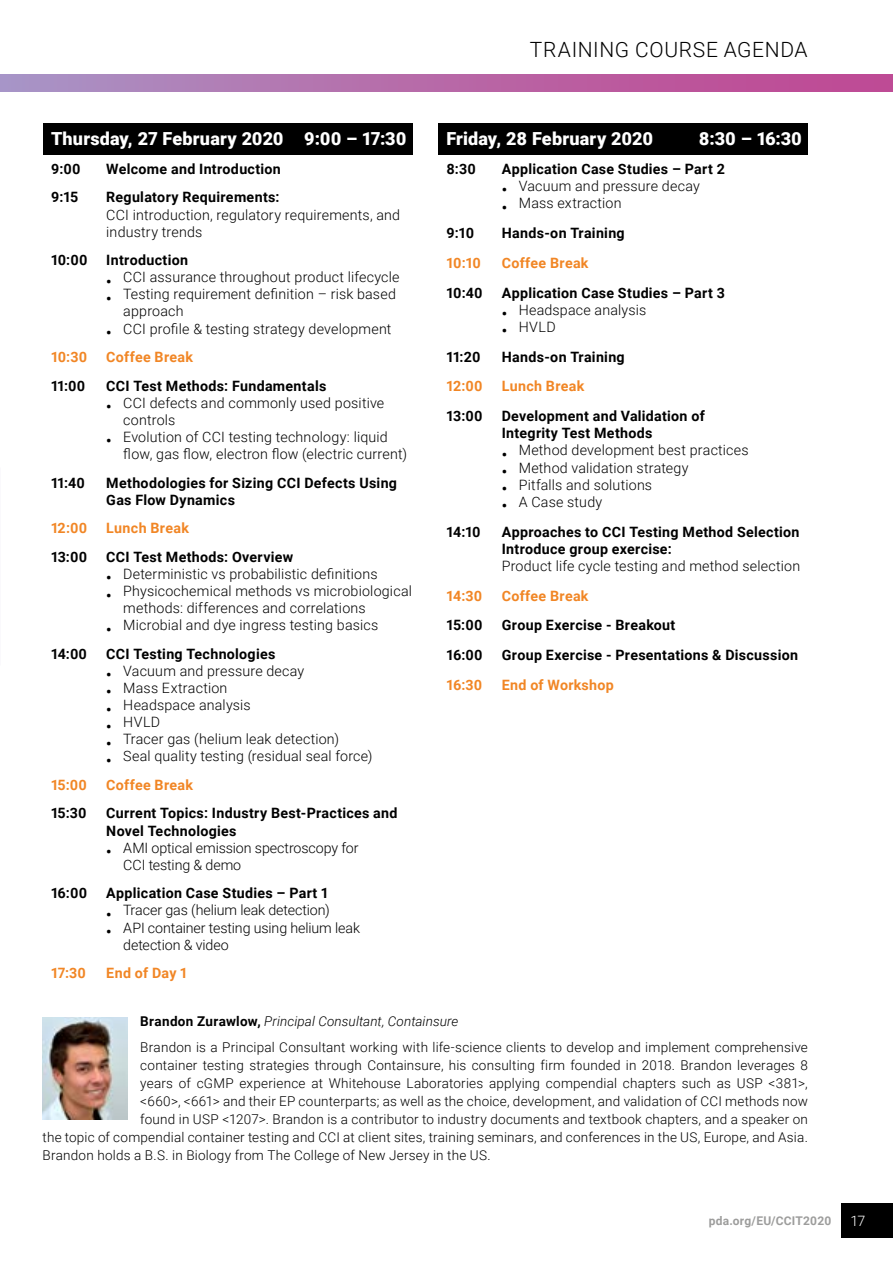
<style>
.page{position:relative;width:893px;height:1263px;background:#fff}
.page>*{position:absolute;margin:0;border:0;box-sizing:border-box;transform-origin:0 0}
.t1{font:300 21px "Roboto";letter-spacing:.03em;color:#000}
.t2{font:900 18px "Roboto";letter-spacing:.005em;color:#fff}
.t3{font:300 14.25px/17.1px "Roboto";letter-spacing:.01em;color:#000}
.t4{font:700 14.25px/17.1px "Roboto";letter-spacing:.02em;color:#000}
.t5{font:700 14.25px "Roboto";letter-spacing:.02em;color:#f18625}
.t6{font:300 14.25px "Roboto";color:#fff}
.t7{font:300 13.5px/26.5px "Roboto";letter-spacing:.015em;color:#000}
.t8{font:700 12px "Roboto";letter-spacing:.02em;color:#9d9d9c}
.s1{font-weight:700;font-size:15px}
.s2{font-weight:700}
.s3{font-style:italic}
</style>
<div class="page">
<div style="left:0;top:74px;width:893px;height:17px;background:linear-gradient(to right,#aa92c3,#c1448f)"></div>
<svg style="left:0;top:74px;width:1px;height:17px"></svg>
<img style="left:43px;top:1017px;width:85px;height:102px">
<hr style="left:0;top:467px;width:1px;height:199px;background:#d1cbe6">
<div style="left:43px;top:123px;width:369px;height:32px;background:#000"></div>
<div style="left:438px;top:123px;width:370px;height:32px;background:#000"></div>
<div style="left:842px;top:1203px;width:51px;height:34px;background:#000"></div>
<p class="t2" style="left:51px;top:126px;width:357px">Thursday, 27 February 2020 9:00 – 17:30</p>
<p class="t4" style="left:51px;top:160px;width:31px">9:00</p>
<p class="t4" style="left:106px;top:160px;width:176px">Welcome and Introduction</p>
<p class="t4" style="left:51px;top:188px;width:29px">9:15</p>
<p class="t4" style="left:106px;top:188px;width:175px">Regulatory Requirements:</p>
<p class="t3" style="left:106px;top:205px;width:295px">CCI introduction, regulatory requirements, and industry trends</p>
<p class="t4" style="left:51px;top:251px;width:38px">10:00</p>
<p class="t4" style="left:106px;top:251px;width:83px">Introduction</p>
<p class="t3" style="left:106px;top:268px;width:295px"><span class="s1">•</span> CCI assurance throughout product lifecycle</p>
<p class="t3" style="left:123px;top:285px;width:274px;text-indent:-17px"><span class="s1">•</span> Testing requirement definition – risk based approach</p>
<p class="t3" style="left:106px;top:319px;width:287px"><span class="s1">•</span> CCI profile &amp; testing strategy development</p>
<p class="t5" style="left:51px;top:347px;width:38px">10:30</p>
<p class="t5" style="left:106px;top:347px;width:88px">Coffee Break</p>
<p class="t4" style="left:51px;top:376px;width:36px">11:00</p>
<p class="t4" style="left:106px;top:376px;width:222px">CCI Test Methods: Fundamentals</p>
<p class="t3" style="left:123px;top:394px;width:262px;text-indent:-17px"><span class="s1">•</span> CCI defects and commonly used positive controls</p>
<p class="t3" style="left:123px;top:428px;width:285px;text-indent:-17px"><span class="s1">•</span> Evolution of CCI testing technology: liquid flow, gas flow, electron flow (electric current)</p>
<p class="t4" style="left:51px;top:473px;width:36px">11:40</p>
<p class="t4" style="left:106px;top:473px;width:292px">Methodologies for Sizing CCI Defects Using<br>Gas Flow Dynamics</p>
<p class="t5" style="left:51px;top:518px;width:38px">12:00</p>
<p class="t5" style="left:106px;top:518px;width:84px">Lunch Break</p>
<p class="t4" style="left:51px;top:548px;width:38px">13:00</p>
<p class="t4" style="left:106px;top:548px;width:188px">CCI Test Methods: Overview</p>
<p class="t3" style="left:106px;top:565px;width:273px"><span class="s1">•</span> Deterministic vs probabilistic definitions</p>
<p class="t3" style="left:123px;top:582px;width:290px;text-indent:-17px"><span class="s1">•</span> Physicochemical methods vs microbiological methods: differences and correlations</p>
<p class="t3" style="left:106px;top:616px;width:274px"><span class="s1">•</span> Microbial and dye ingress testing basics</p>
<p class="t4" style="left:51px;top:645px;width:38px">14:00</p>
<p class="t4" style="left:106px;top:645px;width:171px">CCI Testing Technologies</p>
<p class="t3" style="left:106px;top:662px;width:200px"><span class="s1">•</span> Vacuum and pressure decay</p>
<p class="t3" style="left:106px;top:679px;width:123px"><span class="s1">•</span> Mass Extraction</p>
<p class="t3" style="left:106px;top:696px;width:146px"><span class="s1">•</span> Headspace analysis</p>
<p class="t3" style="left:106px;top:713px;width:55px"><span class="s1">•</span> HVLD</p>
<p class="t3" style="left:106px;top:730px;width:234px"><span class="s1">•</span> Tracer gas (helium leak detection)</p>
<p class="t3" style="left:106px;top:747px;width:268px"><span class="s1">•</span> Seal quality testing (residual seal force)</p>
<p class="t5" style="left:51px;top:775px;width:37px">15:00</p>
<p class="t5" style="left:106px;top:775px;width:88px">Coffee Break</p>
<p class="t4" style="left:51px;top:804px;width:37px">15:30</p>
<p class="t4" style="left:106px;top:804px;width:293px">Current Topics: Industry Best-Practices and<br>Novel Technologies</p>
<p class="t3" style="left:123px;top:838px;width:237px;text-indent:-17px"><span class="s1">•</span> AMI optical emission spectroscopy for<br>CCI testing &amp; demo</p>
<p class="t4" style="left:51px;top:884px;width:38px">16:00</p>
<p class="t4" style="left:106px;top:884px;width:223px">Application Case Studies – Part 1</p>
<p class="t3" style="left:106px;top:901px;width:225px"><span class="s1">•</span> Tracer gas (helium leak detection)</p>
<p class="t3" style="left:123px;top:918px;width:238px;text-indent:-17px"><span class="s1">•</span> API container testing using helium leak detection &amp; video</p>
<p class="t5" style="left:51px;top:963px;width:37px">17:30</p>
<p class="t5" style="left:106px;top:963px;width:82px">End of Day 1</p>
<h1 class="t1" style="left:530px;top:35px;width:279px">TRAINING COURSE AGENDA</h1>
<p class="t2" style="left:446px;top:126px;width:208px">Friday, 28 February 2020</p>
<p class="t2" style="left:699px;top:126px;width:104px">8:30 – 16:30</p>
<p class="t4" style="left:446px;top:160px;width:31px">8:30</p>
<p class="t4" style="left:502px;top:160px;width:225px">Application Case Studies – Part 2</p>
<p class="t3" style="left:502px;top:177px;width:200px"><span class="s1">•</span> Vacuum and pressure decay</p>
<p class="t3" style="left:502px;top:194px;width:121px"><span class="s1">•</span> Mass extraction</p>
<p class="t4" style="left:446px;top:224px;width:29px">9:10</p>
<p class="t4" style="left:502px;top:224px;width:124px">Hands-on Training</p>
<p class="t5" style="left:446px;top:253px;width:36px">10:10</p>
<p class="t5" style="left:502px;top:253px;width:88px">Coffee Break</p>
<p class="t4" style="left:446px;top:283px;width:38px">10:40</p>
<p class="t4" style="left:502px;top:283px;width:225px">Application Case Studies – Part 3</p>
<p class="t3" style="left:502px;top:300px;width:146px"><span class="s1">•</span> Headspace analysis</p>
<p class="t3" style="left:502px;top:318px;width:55px"><span class="s1">•</span> HVLD</p>
<p class="t4" style="left:446px;top:347px;width:36px">11:20</p>
<p class="t4" style="left:502px;top:347px;width:124px">Hands-on Training</p>
<p class="t5" style="left:446px;top:376px;width:38px">12:00</p>
<p class="t5" style="left:502px;top:376px;width:84px">Lunch Break</p>
<p class="t4" style="left:446px;top:407px;width:38px">13:00</p>
<p class="t4" style="left:502px;top:407px;width:205px">Development and Validation of<br>Integrity Test Methods</p>
<p class="t3" style="left:502px;top:441px;width:248px"><span class="s1">•</span> Method development best practices</p>
<p class="t3" style="left:502px;top:458px;width:188px"><span class="s1">•</span> Method validation strategy</p>
<p class="t3" style="left:502px;top:475px;width:152px"><span class="s1">•</span> Pitfalls and solutions</p>
<p class="t3" style="left:502px;top:493px;width:102px"><span class="s1">•</span> A Case study</p>
<p class="t4" style="left:446px;top:522px;width:36px">14:10</p>
<p class="t4" style="left:502px;top:522px;width:299px">Approaches to CCI Testing Method Selection<br>Introduce group exercise:</p>
<p class="t3" style="left:502px;top:557px;width:300px">Product life cycle testing and method selection</p>
<p class="t5" style="left:446px;top:585px;width:37px">14:30</p>
<p class="t5" style="left:502px;top:585px;width:88px">Coffee Break</p>
<p class="t4" style="left:446px;top:616px;width:37px">15:00</p>
<p class="t4" style="left:502px;top:616px;width:175px">Group Exercise - Breakout</p>
<p class="t4" style="left:446px;top:646px;width:38px">16:00</p>
<p class="t4" style="left:502px;top:646px;width:298px">Group Exercise - Presentations &amp; Discussion</p>
<p class="t5" style="left:446px;top:675px;width:37px">16:30</p>
<p class="t5" style="left:502px;top:675px;width:114px">End of Workshop</p>
<p class="t7" style="left:140px;top:1007px;width:669px"><span class="s2">Brandon Zurawlow,</span> <span class="s3">Principal Consultant, Containsure<br></span>Brandon is a Principal Consultant working with life-science clients to develop and implement comprehensive</p>
<p class="t7" style="left:140px;top:1052px;width:669px">container testing strategies through Containsure, his consulting firm founded in 2018. Brandon leverages 8</p>
<p class="t7" style="left:140px;top:1070px;width:669px">years of cGMP experience at Whitehouse Laboratories applying compendial chapters such as USP &lt;381&gt;,</p>
<p class="t7" style="left:140px;top:1088px;width:669px">&lt;660&gt;, &lt;661&gt; and their EP counterparts; as well as the choice, development, and validation of CCI methods now</p>
<p class="t7" style="left:140px;top:1106px;width:669px">found in USP &lt;1207&gt;. Brandon is a contributor to industry documents and textbook chapters, and a speaker on</p>
<p class="t7" style="left:43px;top:1124px;width:767px">the topic of compendial container testing and CCI at client sites, training seminars, and conferences in the US, Europe, and Asia.</p>
<p class="t7" style="left:43px;top:1142px;width:450px">Brandon holds a B.S. in Biology from The College of New Jersey in the US.</p>
<p class="t8" style="left:709px;top:1212px;width:124px">pda.org/EU/CCIT2020</p>
<p class="t6" style="left:850px;top:1210px;width:17px">17</p>
</div>
